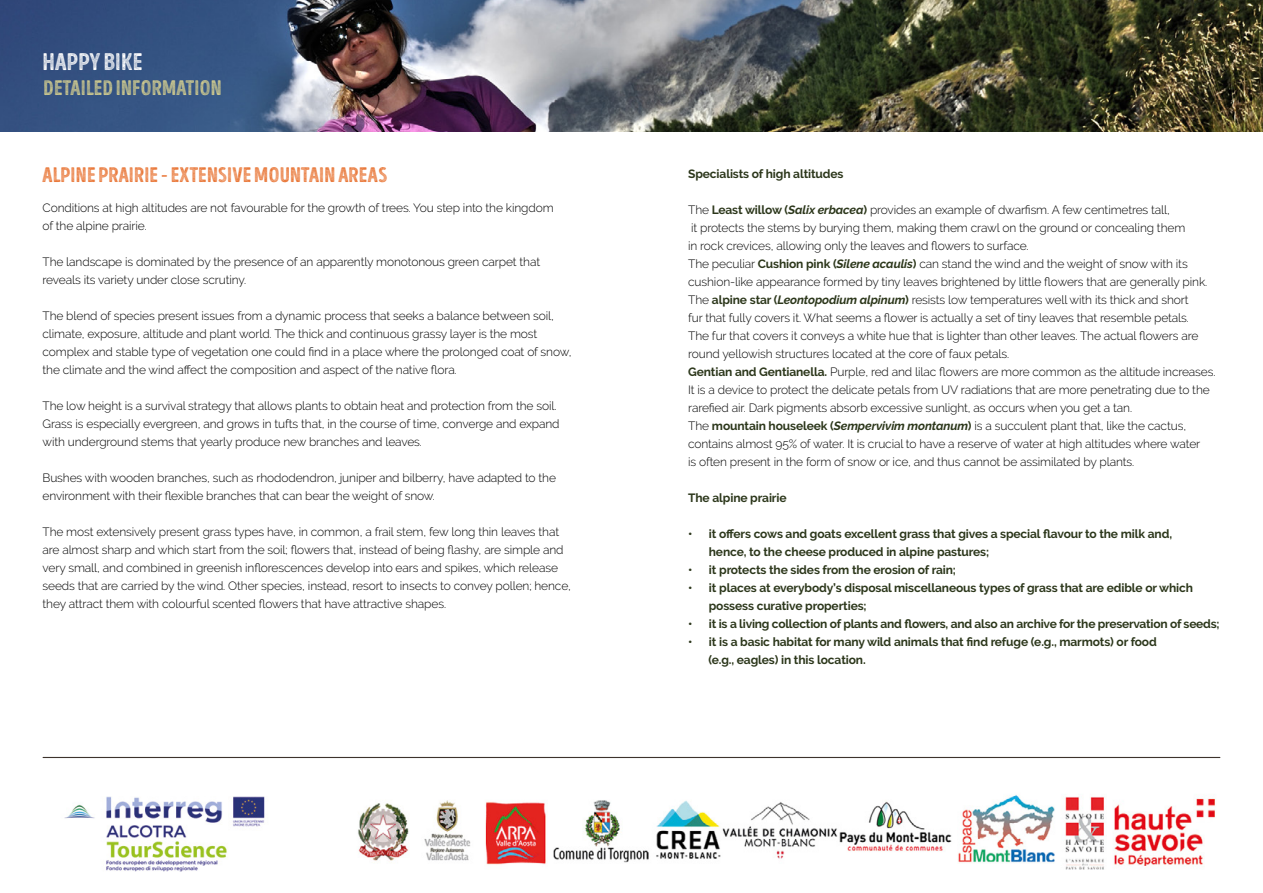
<style>
.page{position:relative;width:1263px;height:893px;background:#fff}
.page>*{position:absolute;margin:0;border:0;box-sizing:border-box;transform-origin:0 0}
.t1{font:24px "Intro Head HUC L Base";letter-spacing:.01em;color:#fff}
.t2{font:21px "Intro Head HUC L Base";letter-spacing:.01em;color:#e97738}
.t3{font:21px "Intro Head HUC L Base";letter-spacing:.01em;color:#cfca8f}
.t4{font:300 12px/18px "Raleway";letter-spacing:-.01em;color:#000}
.t5{font:700 12px/18px "Raleway";letter-spacing:-.01em;color:#2c371b}
.s1{font-weight:700;color:#2c371b}
.s2{font-weight:700;font-style:italic;color:#2c371b}
</style>
<div class="page">
<img style="left:0;top:0;width:1263px;height:132px">
<img style="left:358px;top:795px;width:857px;height:75px">
<img style="left:64px;top:797px;width:201px;height:75px">
<hr style="left:43px;top:757px;width:1177px;height:1px;background:#3d332d">
<h1 class="t1" style="left:43px;top:47px;width:102px">HAPPY BIKE</h1>
<h2 class="t3" style="left:44px;top:75px;width:179px">DETAILED INFORMATION</h2>
<h2 class="t2" style="left:43px;top:162px;width:346px">ALPINE PRAIRIE - EXTENSIVE MOUNTAIN AREAS</h2>
<p class="t4" style="left:43px;top:199px;width:513px">Conditions at high altitudes are not favourable for the growth of trees. You step into the kingdom of the alpine prairie.</p>
<p class="t4" style="left:43px;top:253px;width:499px">The landscape is dominated by the presence of an apparently monotonous green carpet that reveals its variety under close scrutiny.</p>
<p class="t4" style="left:43px;top:307px;width:531px">The blend of species present issues from a dynamic process that seeks a balance between soil, climate, exposure, altitude and plant world. The thick and continuous grassy layer is the most complex and stable type of vegetation one could find in a place where the prolonged coat of snow, the climate and the wind affect the composition and aspect of the native flora.</p>
<p class="t4" style="left:43px;top:397px;width:519px">The low height is a survival strategy that allows plants to obtain heat and protection from the soil.<br>Grass is especially evergreen, and grows in tufts that, in the course of time, converge and expand with underground stems that yearly produce new branches and leaves.</p>
<p class="t4" style="left:43px;top:469px;width:515px">Bushes with wooden branches, such as rhododendron, juniper and bilberry, have adapted to the environment with their flexible branches that can bear the weight of snow.</p>
<p class="t4" style="left:43px;top:523px;width:530px">The most extensively present grass types have, in common, a frail stem, few long thin leaves that are almost sharp and which start from the soil; flowers that, instead of being flashy, are simple and very small, and combined in greenish inflorescences develop into ears and spikes, which release seeds that are carried by the wind. Other species, instead, resort to insects to convey pollen; hence, they attract them with colourful scented flowers that have attractive shapes.</p>
<p class="t5" style="left:688px;top:165px;width:157px">Specialists of high altitudes</p>
<p class="t4" style="left:688px;top:200px;width:529px">The <span class="s1">Least willow (</span><span class="s2">Salix erbacea</span><span class="s1">)</span> provides an example of dwarfism. A few centimetres tall,<br>it protects the stems by burying them, making them crawl on the ground or concealing them<br>in rock crevices, allowing only the leaves and flowers to surface.<br>The peculiar <span class="s1">Cushion pink (</span><span class="s2">Silene acaulis</span><span class="s1">)</span> can stand the wind and the weight of snow with its cushion-like appearance formed by tiny leaves brightened by little flowers that are generally pink.<br>The <span class="s1">alpine star (</span><span class="s2">Leontopodium alpinum</span><span class="s1">)</span> resists low temperatures well with its thick and short<br>fur that fully covers it. What seems a flower is actually a set of tiny leaves that resemble petals.<br>The fur that covers it conveys a white hue that is lighter than other leaves. The actual flowers are round yellowish structures located at the core of faux petals.<br><span class="s1">Gentian and Gentianella.</span> Purple, red and lilac flowers are more common as the altitude increases.<br>It is a device to protect the delicate petals from UV radiations that are more penetrating due to the rarefied air. Dark pigments absorb excessive sunlight, as occurs when you get a tan.<br>The <span class="s1">mountain houseleek (</span><span class="s2">Sempervivim montanum</span><span class="s1">)</span> is a succulent plant that, like the cactus, contains almost 95% of water. It is crucial to have a reserve of water at high altitudes where water<br>is often present in the form of snow or ice, and thus cannot be assimilated by plants.</p>
<p class="t5" style="left:688px;top:489px;width:100px">The alpine prairie</p>
<p class="t5" style="left:709px;top:525px;width:465px;text-indent:-21px">• it offers cows and goats excellent grass that gives a special flavour to the milk and, hence, to the cheese produced in alpine pastures;</p>
<p class="t5" style="left:688px;top:561px;width:269px">• it protects the sides from the erosion of rain;</p>
<p class="t5" style="left:709px;top:579px;width:486px;text-indent:-21px">• it places at everybody’s disposal miscellaneous types of grass that are edible or which possess curative properties;</p>
<p class="t5" style="left:688px;top:615px;width:533px">• it is a living collection of plants and flowers, and also an archive for the preservation of seeds;</p>
<p class="t5" style="left:708px;top:633px;width:450px;text-indent:-20px">• it is a basic habitat for many wild animals that find refuge (e.g., marmots) or food (e.g., eagles) in this location.</p>
</div>
